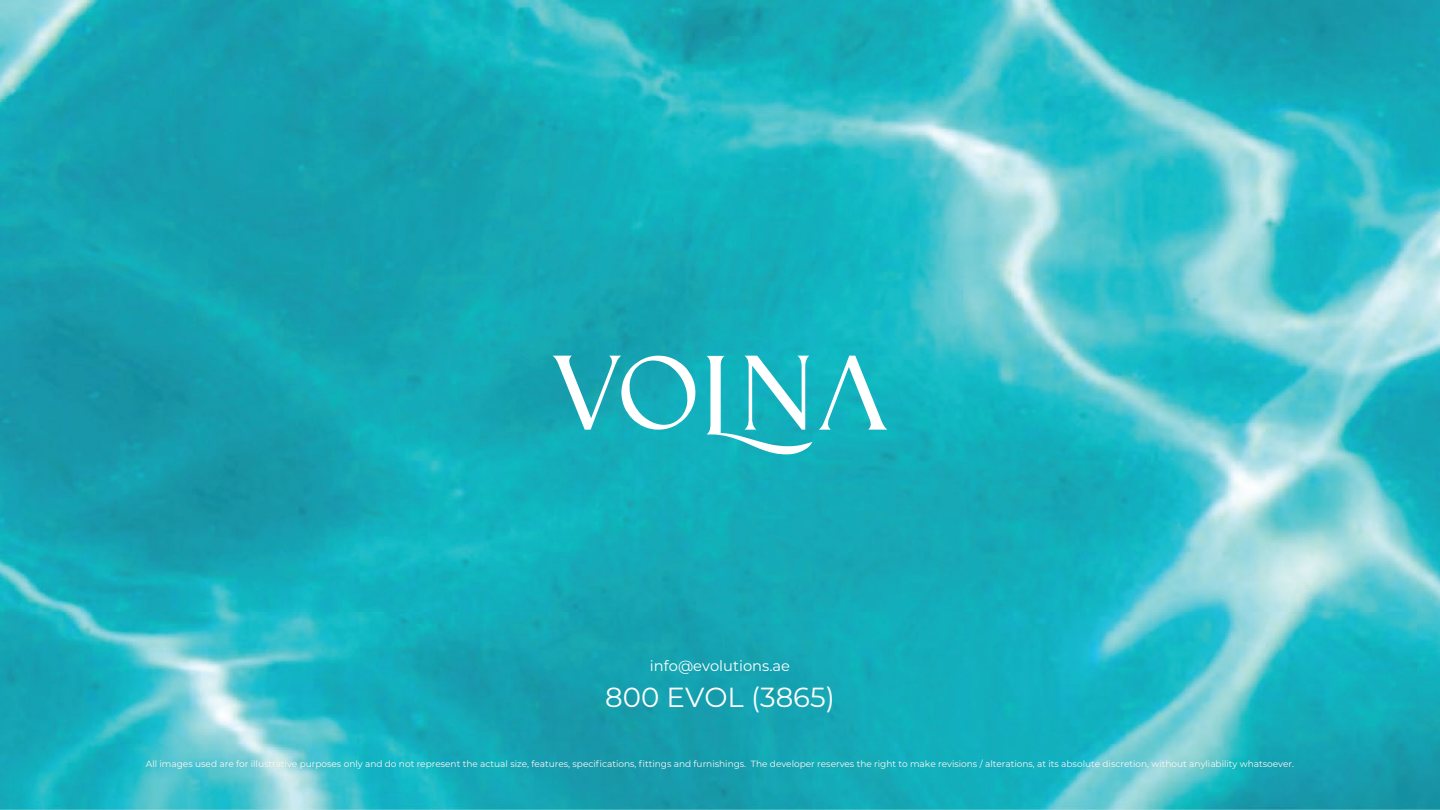
<style>
.page{position:relative;width:1440px;height:810px;background:#fff}
.page>*{position:absolute;margin:0;border:0;box-sizing:border-box;transform-origin:0 0}
.t1{font:27.6px "Montserrat";color:#fff}
.t2{font:14.7px "Montserrat";color:#fff}
.t3{font:9px "Montserrat";color:#fff8f5}
</style>
<div class="page">
<img style="left:0;top:0;width:1440px;height:810px">
<svg style="left:553px;top:356px;width:142px;height:74px"></svg>
<svg style="left:707px;top:356px;width:105px;height:98px"></svg>
<svg style="left:819px;top:356px;width:68px;height:74px"></svg>
<h2 class="t2" style="left:650px;top:656px;width:142px">info@evolutions.ae</h2>
<h1 class="t1" style="left:605px;top:678px;width:231px">800 EVOL (3865)</h1>
<p class="t3" style="left:146px;top:757px;width:1150px">All images used are for illustrative purposes only and do not represent the actual size, features, specifications, fittings and furnishings. The developer reserves the right to make revisions / alterations, at its absolute discretion, without anyliability whatsoever.</p>
</div>
